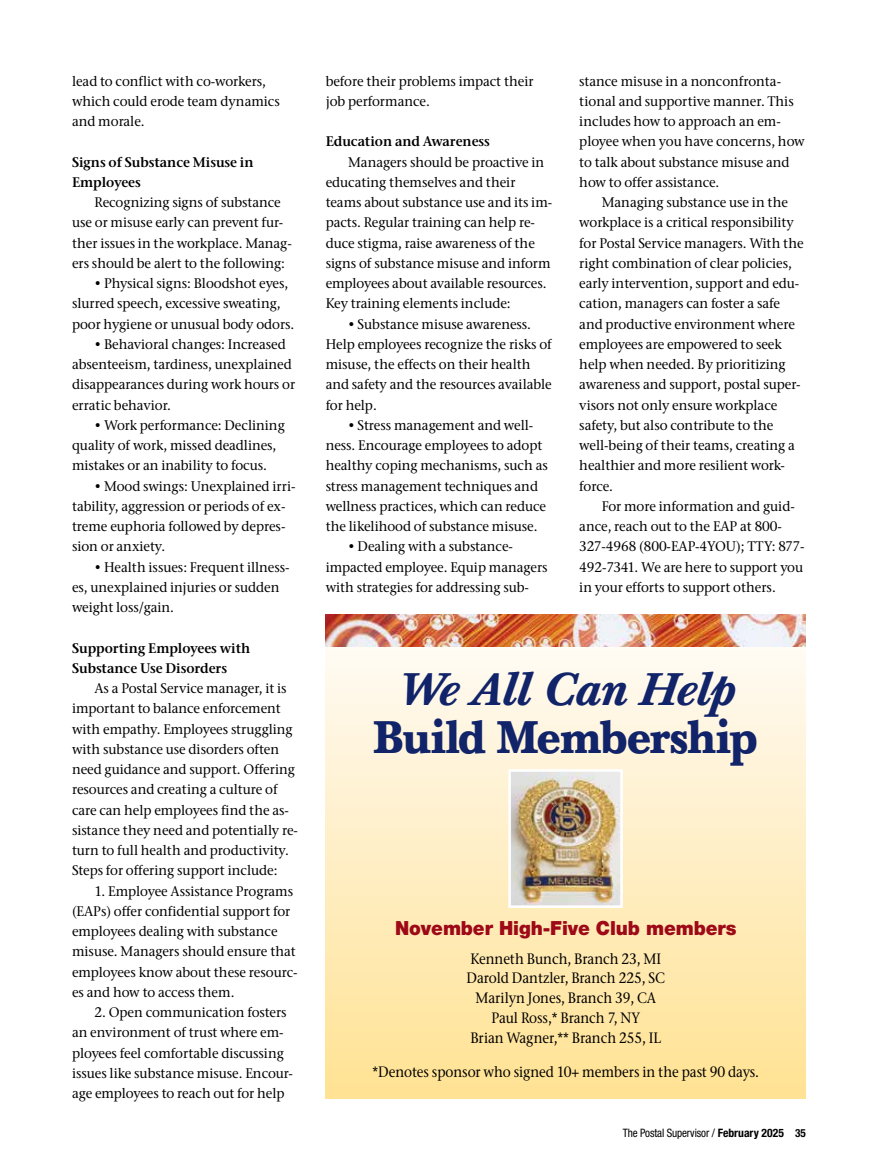
<style>
.page{position:relative;width:878px;height:1168px;background:#fff}
.page>*{position:absolute;margin:0;border:0;box-sizing:border-box;transform-origin:0 0}
.t1{font:700 45px "Baskerville BE";letter-spacing:-.005em;color:#112369;scale:.91 1}
.t2{font:italic 500 45px "Baskerville BE";letter-spacing:-.02em;color:#112369;scale:1.09 1}
.t3{font:900 19.5px "Helvetica Neue LT Pro";letter-spacing:-.005em;color:#9e0917;scale:.96 1}
.t4{font:500 15px/19.8px "Stone Serif ITC Pro";letter-spacing:-.005em;color:#000;text-align:center;scale:.9 1}
.t5{font:500 13.8px/20.2px "Stone Serif ITC Pro";letter-spacing:-.005em;color:#000;scale:.96 1}
.t6{font:600 13.8px/20.2px "Stone Serif ITC Pro";letter-spacing:-.005em;color:#000;scale:.96 1}
.t7{font:condensed 11.7px "Helvetica Neue LT Pro";letter-spacing:-.01em;color:#000;scale:.95 1}
.s1{font-weight:700}
.s2{font-weight:700;font-size:11.25px}
</style>
<div class="page">
<div style="left:326px;top:618px;width:480px;height:480px;background:linear-gradient(to bottom,#fefaf7,#ffe293)"></div>
<img style="left:326px;top:614px;width:480px;height:32px">
<img style="left:512px;top:773px;width:107px;height:131px">
<div style="left:508px;top:769px;width:115px;height:139px;border:3px solid #fff"></div>
<p class="t5" style="left:72px;top:71px;width:218px">lead to conflict with co-workers, which could erode team dynamics and morale.</p>
<p class="t6" style="left:72px;top:152px;width:191px">Signs of Substance Misuse in<br>Employees</p>
<p class="t5" style="left:72px;top:192px;width:230px;text-indent:22px">Recognizing signs of substance use or misuse early can prevent fur&shy;ther issues in the workplace. Manag&shy;ers should be alert to the following:</p>
<p class="t5" style="left:72px;top:273px;width:233px;text-indent:22px">• Physical signs: Bloodshot eyes, slurred speech, excessive sweating, poor hygiene or unusual body odors.</p>
<p class="t5" style="left:72px;top:334px;width:234px;text-indent:22px">• Behavioral changes: Increased absenteeism, tardiness, unexplained disappearances during work hours or erratic behavior.</p>
<p class="t5" style="left:72px;top:415px;width:223px;text-indent:22px">• Work performance: Declining quality of work, missed deadlines, mistakes or an inability to focus.</p>
<p class="t5" style="left:72px;top:476px;width:234px;text-indent:22px">• Mood swings: Unexplained irri&shy;tability, aggression or periods of ex&shy;treme euphoria followed by depres&shy;sion or anxiety.</p>
<p class="t5" style="left:72px;top:557px;width:228px;text-indent:22px">• Health issues: Frequent illness&shy;es, unexplained injuries or sudden weight loss/gain.</p>
<p class="t6" style="left:72px;top:638px;width:187px">Supporting Employees with<br>Substance Use Disorders</p>
<p class="t5" style="left:72px;top:678px;width:237px;text-indent:22px">As a Postal Service manager, it is important to balance enforcement with empathy. Employees struggling with substance use disorders often need guidance and support. Offering resources and creating a culture of care can help employees find the as&shy;sistance they need and potentially re&shy;turn to full health and productivity.<br>Steps for offering support include:</p>
<p class="t5" style="left:72px;top:881px;width:236px;text-indent:22px">1. Employee Assistance Programs (EAPs) offer confidential support for employees dealing with substance misuse. Managers should ensure that employees know about these resourc&shy;es and how to access them.</p>
<p class="t5" style="left:72px;top:1002px;width:232px;text-indent:22px">2. Open communication fosters an environment of trust where em&shy;ployees feel comfortable discussing issues like substance misuse. Encour&shy;age employees to reach out for help</p>
<p class="t5" style="left:326px;top:71px;width:218px">before their problems impact their job performance.</p>
<p class="t6" style="left:326px;top:132px;width:173px">Education and Awareness</p>
<p class="t5" style="left:326px;top:152px;width:237px;text-indent:23px">Managers should be proactive in educating themselves and their teams about substance use and its im&shy;pacts. Regular training can help re&shy;duce stigma, raise awareness of the signs of substance misuse and inform employees about available resources.<br>Key training elements include:</p>
<p class="t5" style="left:326px;top:314px;width:237px;text-indent:22px">• Substance misuse awareness.<br>Help employees recognize the risks of misuse, the effects on their health and safety and the resources available for help.</p>
<p class="t5" style="left:326px;top:415px;width:233px;text-indent:22px">• Stress management and well&shy;ness. Encourage employees to adopt healthy coping mechanisms, such as stress management techniques and wellness practices, which can reduce the likelihood of substance misuse.</p>
<p class="t5" style="left:326px;top:536px;width:233px;text-indent:22px">• Dealing with a substance&shy;impacted employee. Equip managers with strategies for addressing sub-</p>
<p class="t5" style="left:579px;top:71px;width:236px">stance misuse in a nonconfronta&shy;tional and supportive manner. This includes how to approach an em&shy;ployee when you have concerns, how to talk about substance misuse and how to offer assistance.</p>
<p class="t5" style="left:579px;top:192px;width:235px;text-indent:22px">Managing substance use in the workplace is a critical responsibility for Postal Service managers. With the right combination of clear policies, early intervention, support and edu&shy;cation, managers can foster a safe and productive environment where employees are empowered to seek help when needed. By prioritizing awareness and support, postal super&shy;visors not only ensure workplace safety, but also contribute to the well-being of their teams, creating a healthier and more resilient work&shy;force.</p>
<p class="t5" style="left:579px;top:496px;width:236px;text-indent:22px">For more information and guid&shy;ance, reach out to the EAP at 800- 327-4968 (800-EAP-4YOU); TTY: 877- 492-7341. We are here to support you in your efforts to support others.</p>
<h1 class="t2" style="left:396px;top:664px;width:312px">We All Can Help</h1>
<h1 class="t1" style="left:374px;top:709px;width:423px">Build Membership</h1>
<h2 class="t3" style="left:395px;top:916px;width:357px">November High-Five Club members</h2>
<p class="t4" style="left:466px;top:948px;width:222px">Kenneth Bunch, Branch 23, MI<br>Darold Dantzler, Branch 225, SC<br>Marilyn Jones, Branch 39, CA<br>Paul Ross,* Branch 7, NY<br>Brian Wagner,** Branch 255, IL</p>
<p class="t4" style="left:372px;top:1062px;width:431px">*Denotes sponsor who signed 10+ members in the past 90 days.</p>
<p class="t7" style="left:623px;top:1126px;width:194px">The Postal Supervisor / <span class="s1">February 2025</span> <span class="s2">35</span></p>
</div>
